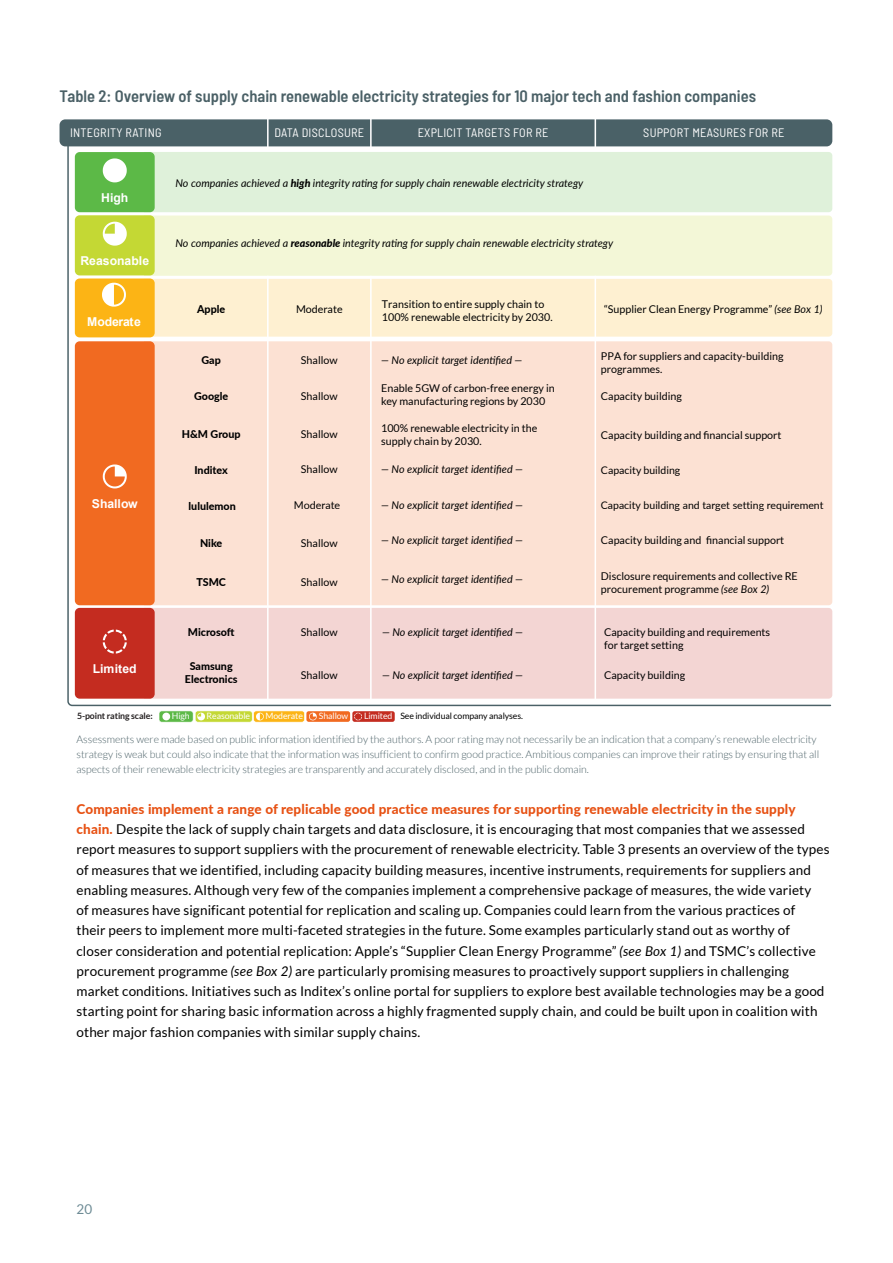
<style>
.page{position:relative;width:893px;height:1263px;background:#fff}
.page>*{position:absolute;margin:0;border:0;box-sizing:border-box;transform-origin:0 0}
.t1{font:600 semi-condensed 16.5px "Barlow";color:#4a6066}
.t2{font:13.5px/20.2px "Lato";letter-spacing:.01em;color:#000}
.t3{font:13.5px "Lato";color:#6d8b95}
.t4{font:semi-condensed 12.3px "Barlow";letter-spacing:.02em;color:#fff}
.t5{font:700 12.3px "Arial";color:#fff}
.t6{font:10.65px/12.9px "Lato";color:#000}
.t7{font:italic 10.65px "Lato";color:#000}
.t8{font:800 10.65px/12.9px "Lato";color:#000;text-align:center}
.t9{font:300 10.5px/15px "Lato";color:#4a6066}
.t10{font:10.5px "Lato";color:#000}
.t11{font:8.7px "Lato";letter-spacing:-.01em;color:#000}
.t12{font:8.7px "Lato";letter-spacing:-.01em;color:#fff}
.t13{font:700 8.7px "Lato";letter-spacing:-.01em;color:#231f20}
.s1{font-weight:800}
.s2{font-style:italic}
.s3{color:#fff}
.s4{font-weight:800;color:#e75113}
</style>
<div class="page">
<div style="left:60px;top:119px;width:772px;height:27px;background:#4a6167;border-radius:6px"></div>
<svg style="left:67px;top:143px;width:765px;height:564px;background:#f5e5d5"></svg>
<div style="left:75px;top:152px;width:80px;height:60px;background:#5cb947;border-radius:5px"></div>
<div style="left:75px;top:215px;width:80px;height:60px;background:#c4d834;border-radius:5px"></div>
<div style="left:75px;top:278px;width:80px;height:59px;background:#fcb415;border-radius:5px"></div>
<div style="left:75px;top:341px;width:80px;height:264px;background:#f16a21;border-radius:5px"></div>
<div style="left:75px;top:608px;width:80px;height:91px;background:#c42c20;border-radius:5px"></div>
<svg style="left:103px;top:158px;width:24px;height:24px"></svg>
<svg style="left:103px;top:222px;width:24px;height:24px"></svg>
<svg style="left:102px;top:283px;width:24px;height:24px"></svg>
<svg style="left:103px;top:464px;width:24px;height:24px"></svg>
<svg style="left:103px;top:630px;width:24px;height:23px"></svg>
<hr style="left:267px;top:276px;width:2px;height:425px;background:#fff">
<hr style="left:370px;top:276px;width:2px;height:426px;background:#fff">
<hr style="left:595px;top:276px;width:1px;height:426px;background:#fff">
<hr style="left:267px;top:117px;width:2px;height:31px;background:#fff">
<hr style="left:370px;top:117px;width:2px;height:31px;background:#fff">
<hr style="left:595px;top:117px;width:1px;height:31px;background:#fff">
<div style="left:306px;top:711px;width:44px;height:11px;background:#f16a21;border-radius:2px"></div>
<div style="left:352px;top:711px;width:43px;height:11px;background:#c42c20;border-radius:2px"></div>
<svg style="left:159px;top:711px;width:158px;height:11px;background:#cdc94f"></svg>
<svg style="left:354px;top:713px;width:8px;height:7px"></svg>
<p class="t1" style="left:60px;top:84px;width:698px">Table 2: Overview of supply chain renewable electricity strategies for 10 major tech and fashion companies</p>
<p class="t4" style="left:70px;top:124px;width:93px">INTEGRITY RATING</p>
<p class="t4" style="left:274px;top:124px;width:91px">DATA DISCLOSURE</p>
<p class="t4" style="left:418px;top:124px;width:132px">EXPLICIT TARGETS FOR RE</p>
<p class="t4" style="left:643px;top:124px;width:143px">SUPPORT MEASURES FOR RE</p>
<p class="t5" style="left:101px;top:189px;width:29px">High</p>
<p class="t5" style="left:80px;top:252px;width:70px">Reasonable</p>
<p class="t5" style="left:87px;top:313px;width:55px">Moderate</p>
<p class="t5" style="left:92px;top:495px;width:48px">Shallow</p>
<p class="t5" style="left:93px;top:660px;width:45px">Limited</p>
<p class="t7" style="left:176px;top:175px;width:409px">No companies achieved a <span class="s1">high</span> integrity rating for supply chain renewable electricity strategy</p>
<p class="t7" style="left:176px;top:236px;width:439px">No companies achieved a <span class="s1">reasonable</span> integrity rating for supply chain renewable electricity strategy</p>
<p class="t8" style="left:197px;top:302px;width:30px">Apple</p>
<p class="t6" style="left:296px;top:302px;width:48px">Moderate</p>
<p class="t6" style="left:382px;top:298px;width:172px">Transition to entire supply chain to<br>100% renewable electricity by 2030.</p>
<p class="t6" style="left:604px;top:302px;width:220px">“Supplier Clean Energy Programme” <span class="s2">(see Box 1)</span></p>
<p class="t8" style="left:202px;top:353px;width:21px">Gap</p>
<p class="t6" style="left:301px;top:354px;width:38px">Shallow</p>
<p class="t8" style="left:194px;top:389px;width:36px">Google</p>
<p class="t6" style="left:301px;top:389px;width:38px">Shallow</p>
<p class="t8" style="left:182px;top:427px;width:60px">H&amp;M Group</p>
<p class="t6" style="left:301px;top:428px;width:38px">Shallow</p>
<p class="t8" style="left:194px;top:463px;width:35px">Inditex</p>
<p class="t6" style="left:301px;top:463px;width:38px">Shallow</p>
<p class="t8" style="left:189px;top:499px;width:49px">lululemon</p>
<p class="t8" style="left:200px;top:537px;width:24px">Nike</p>
<p class="t6" style="left:301px;top:537px;width:38px">Shallow</p>
<p class="t8" style="left:196px;top:575px;width:31px">TSMC</p>
<p class="t6" style="left:301px;top:575px;width:38px">Shallow</p>
<p class="t6" style="left:601px;top:350px;width:184px">PPA for suppliers and capacity-building programmes.</p>
<p class="t6" style="left:601px;top:390px;width:82px">Capacity building</p>
<p class="t6" style="left:601px;top:428px;width:182px">Capacity building and financial support</p>
<p class="t10" style="left:601px;top:464px;width:81px">Capacity building</p>
<p class="t10" style="left:601px;top:498px;width:224px">Capacity building and target setting requirement</p>
<p class="t6" style="left:601px;top:534px;width:185px">Capacity building and financial support</p>
<p class="t6" style="left:601px;top:569px;width:198px">Disclosure requirements and collective RE procurement programme <span class="s2">(see Box 2)</span></p>
<p class="t7" style="left:381px;top:353px;width:143px">— No explicit target identified —</p>
<p class="t6" style="left:381px;top:381px;width:175px">Enable 5GW of carbon-free energy in key manufacturing regions by 2030</p>
<p class="t6" style="left:381px;top:421px;width:158px">100% renewable electricity in the supply chain by 2030.</p>
<p class="t7" style="left:381px;top:462px;width:143px">— No explicit target identified —</p>
<p class="t7" style="left:381px;top:497px;width:143px">— No explicit target identified —</p>
<p class="t7" style="left:381px;top:533px;width:143px">— No explicit target identified —</p>
<p class="t7" style="left:381px;top:571px;width:143px">— No explicit target identified —</p>
<p class="t6" style="left:294px;top:498px;width:48px">Moderate</p>
<p class="t8" style="left:188px;top:625px;width:48px">Microsoft</p>
<p class="t6" style="left:301px;top:625px;width:38px">Shallow</p>
<p class="t7" style="left:382px;top:624px;width:143px">— No explicit target identified —</p>
<p class="t7" style="left:382px;top:667px;width:143px">— No explicit target identified —</p>
<p class="t6" style="left:604px;top:625px;width:168px">Capacity building and requirements for target setting</p>
<p class="t8" style="left:185px;top:659px;width:54px">Samsung<br>Electronics</p>
<p class="t6" style="left:301px;top:668px;width:38px">Shallow</p>
<p class="t6" style="left:604px;top:668px;width:82px">Capacity building</p>
<p class="t13" style="left:77px;top:711px;width:77px">5-point rating scale:</p>
<p class="t12" style="left:172px;top:711px;width:19px">High</p>
<p class="t12" style="left:207px;top:711px;width:45px">Reasonable</p>
<p class="t12" style="left:265px;top:711px;width:39px">Moderate</p>
<p class="t12" style="left:319px;top:711px;width:31px">Shallow</p>
<p class="t11" style="left:364px;top:711px;width:160px"><span class="s3">Limited</span> See individual company analyses.</p>
<p class="t9" style="left:77px;top:732px;width:744px">Assessments were made based on public information identified by the authors. A poor rating may not necessarily be an indication that a company’s renewable electricity strategy is weak but could also indicate that the information was insufficient to confirm good practice. Ambitious companies can improve their ratings by ensuring that all aspects of their renewable electricity strategies are transparently and accurately disclosed, and in the public domain.</p>
<p class="t2" style="left:77px;top:799px;width:755px"><span class="s4">Companies implement a range of replicable good practice measures for supporting renewable electricity in the supply chain.</span> Despite the lack of supply chain targets and data disclosure, it is encouraging that most companies that we assessed report measures to support suppliers with the procurement of renewable electricity. Table 3 presents an overview of the types of measures that we identified, including capacity building measures, incentive instruments, requirements for suppliers and enabling measures. Although very few of the companies implement a comprehensive package of measures, the wide variety<br>of measures have significant potential for replication and scaling up. Companies could learn from the various practices of<br>their peers to implement more multi-faceted strategies in the future. Some examples particularly stand out as worthy of closer consideration and potential replication: Apple’s “Supplier Clean Energy Programme” <span class="s2">(see Box 1)</span> and TSMC’s collective procurement programme <span class="s2">(see Box 2)</span> are particularly promising measures to proactively support suppliers in challenging market conditions. Initiatives such as Inditex’s online portal for suppliers to explore best available technologies may be a good starting point for sharing basic information across a highly fragmented supply chain, and could be built upon in coalition with other major fashion companies with similar supply chains.</p>
<p class="t3" style="left:77px;top:1201px;width:17px">20</p>
</div>
